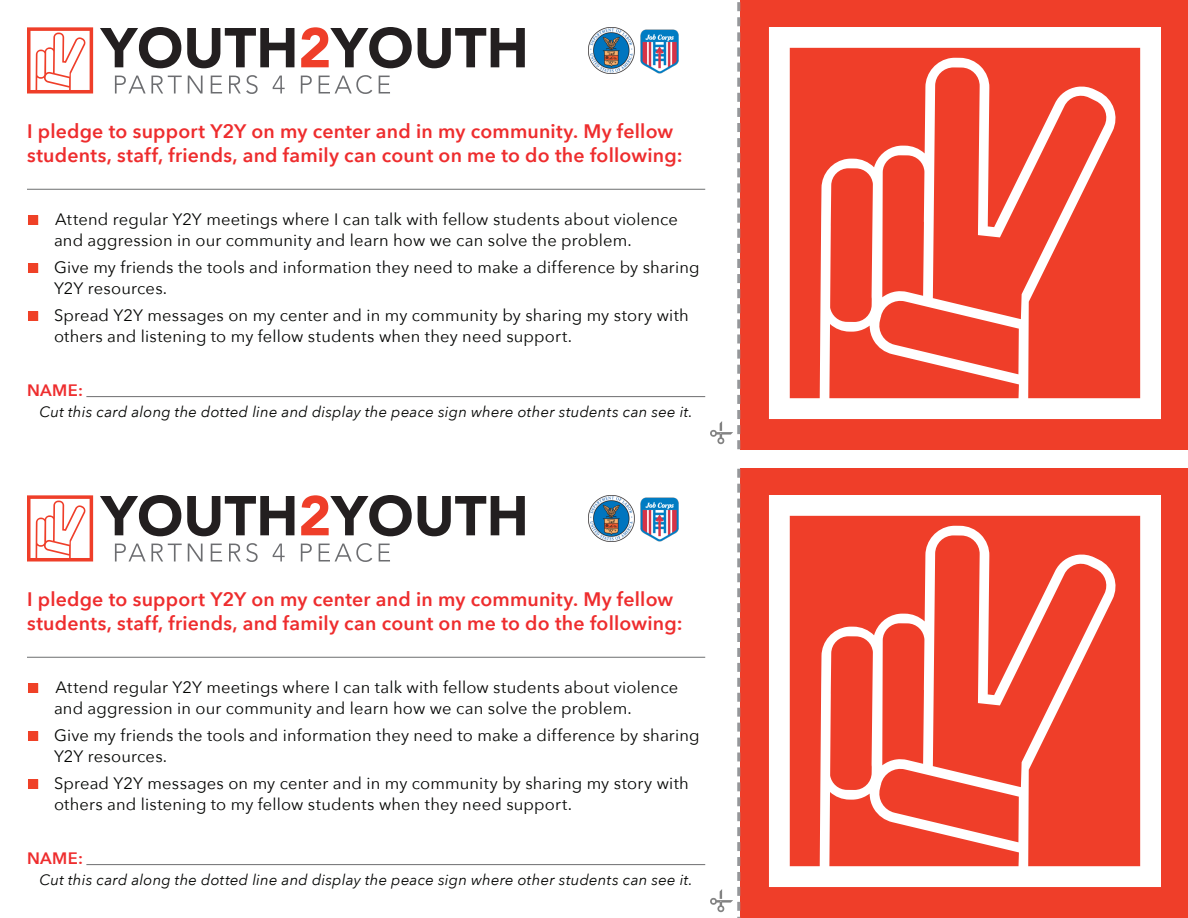
<style>
.page{position:relative;width:1188px;height:918px;background:#fff}
.page>*{position:absolute;margin:0;border:0;box-sizing:border-box;transform-origin:0 0}
.t1{font:600 19.5px/23.4px "Avenir Next";letter-spacing:.01em;color:#ee2d2e}
.t2{font:16.5px/21px "Avenir Next";letter-spacing:.01em;color:#040503}
.t3{font:600 16.5px "Avenir Next";letter-spacing:.02em;color:#ee2d2e}
.t4{font:italic 15px "Avenir Next";letter-spacing:.015em;color:#040503}
.s1{font-family:"Arial";font-size:21px;color:#f26c46}
</style>
<div class="page">
<div style="left:740px;top:0;width:448px;height:449px;background:#ef3e29"></div>
<hr style="left:86px;top:396px;width:619px;height:1px;background:#6d6e70">
<hr style="left:27px;top:189px;width:678px;height:1px;background:#6d6e70">
<svg style="left:100px;top:27px;width:81px;height:41px"></svg>
<svg style="left:187px;top:28px;width:107px;height:40px"></svg>
<svg style="left:301px;top:27px;width:111px;height:41px"></svg>
<svg style="left:418px;top:28px;width:107px;height:40px"></svg>
<svg style="left:115px;top:76px;width:67px;height:18px"></svg>
<svg style="left:188px;top:76px;width:15px;height:18px"></svg>
<svg style="left:211px;top:76px;width:11px;height:18px"></svg>
<svg style="left:229px;top:75px;width:29px;height:19px"></svg>
<svg style="left:273px;top:76px;width:12px;height:18px"></svg>
<svg style="left:301px;top:76px;width:11px;height:18px"></svg>
<svg style="left:319px;top:75px;width:53px;height:19px"></svg>
<svg style="left:379px;top:76px;width:11px;height:18px"></svg>
<svg style="left:27px;top:27px;width:66px;height:67px"></svg>
<svg style="left:769px;top:27px;width:392px;height:392px"></svg>
<img style="left:588px;top:27px;width:91px;height:46px">
<svg style="left:710px;top:2px;width:30px;height:447px"></svg>
<div style="left:740px;top:469px;width:448px;height:449px;background:#ef3e29"></div>
<hr style="left:86px;top:864px;width:619px;height:1px;background:#6d6e70">
<hr style="left:27px;top:657px;width:678px;height:1px;background:#6d6e70">
<svg style="left:100px;top:495px;width:81px;height:41px"></svg>
<svg style="left:187px;top:496px;width:107px;height:40px"></svg>
<svg style="left:301px;top:495px;width:111px;height:41px"></svg>
<svg style="left:418px;top:496px;width:107px;height:40px"></svg>
<svg style="left:115px;top:544px;width:67px;height:18px"></svg>
<svg style="left:188px;top:544px;width:15px;height:18px"></svg>
<svg style="left:211px;top:544px;width:11px;height:18px"></svg>
<svg style="left:229px;top:543px;width:29px;height:19px"></svg>
<svg style="left:273px;top:544px;width:12px;height:18px"></svg>
<svg style="left:301px;top:544px;width:11px;height:18px"></svg>
<svg style="left:319px;top:543px;width:53px;height:19px"></svg>
<svg style="left:379px;top:544px;width:11px;height:18px"></svg>
<svg style="left:27px;top:495px;width:66px;height:67px"></svg>
<svg style="left:769px;top:495px;width:392px;height:392px"></svg>
<img style="left:588px;top:495px;width:91px;height:46px">
<svg style="left:710px;top:469px;width:30px;height:449px"></svg>
<div style="left:29px;top:683px;width:9px;height:9px;background:#ef4127"></div>
<div style="left:29px;top:731px;width:9px;height:9px;background:#ef4127"></div>
<div style="left:29px;top:779px;width:9px;height:9px;background:#ef4127"></div>
<div style="left:29px;top:215px;width:9px;height:9px;background:#ef4127"></div>
<div style="left:29px;top:263px;width:9px;height:9px;background:#ef4127"></div>
<div style="left:29px;top:311px;width:9px;height:9px;background:#ef4127"></div>
<p class="t1" style="left:27px;top:119px;width:657px">I pledge to support Y2Y on my center and in my community. My fellow students, staff, friends, and family can count on me to do the following:</p>
<p class="t2" style="left:54px;top:208px;width:626px;text-indent:-27px"><span class="s1">□</span> Attend regular Y2Y meetings where I can talk with fellow students about violence and aggression in our community and learn how we can solve the problem.</p>
<p class="t2" style="left:54px;top:256px;width:647px;text-indent:-27px"><span class="s1">□</span> Give my friends the tools and information they need to make a difference by sharing<br>Y2Y resources.</p>
<p class="t2" style="left:54px;top:304px;width:636px;text-indent:-27px"><span class="s1">□</span> Spread Y2Y messages on my center and in my community by sharing my story with others and listening to my fellow students when they need support.</p>
<p class="t3" style="left:27px;top:376px;width:57px">NAME:</p>
<p class="t4" style="left:39px;top:399px;width:655px">Cut this card along the dotted line and display the peace sign where other students can see it.</p>
<p class="t1" style="left:27px;top:587px;width:657px">I pledge to support Y2Y on my center and in my community. My fellow students, staff, friends, and family can count on me to do the following:</p>
<p class="t2" style="left:54px;top:676px;width:626px;text-indent:-27px"><span class="s1">□</span> Attend regular Y2Y meetings where I can talk with fellow students about violence and aggression in our community and learn how we can solve the problem.</p>
<p class="t2" style="left:54px;top:724px;width:647px;text-indent:-27px"><span class="s1">□</span> Give my friends the tools and information they need to make a difference by sharing<br>Y2Y resources.</p>
<p class="t2" style="left:54px;top:772px;width:636px;text-indent:-27px"><span class="s1">□</span> Spread Y2Y messages on my center and in my community by sharing my story with others and listening to my fellow students when they need support.</p>
<p class="t3" style="left:27px;top:844px;width:57px">NAME:</p>
<p class="t4" style="left:39px;top:867px;width:655px">Cut this card along the dotted line and display the peace sign where other students can see it.</p>
</div>
